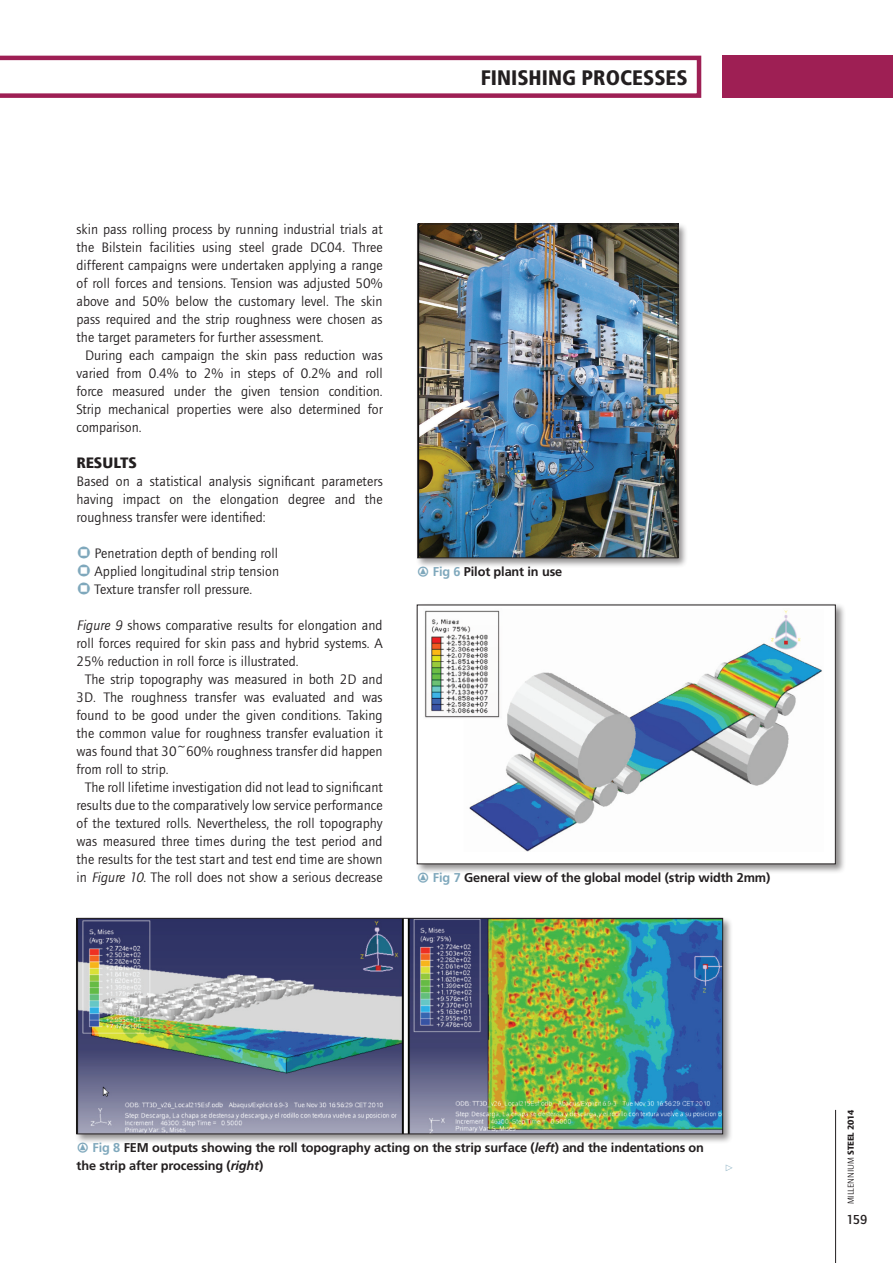
<style>
.page{position:relative;width:893px;height:1263px;background:#fff}
.page>*{position:absolute;margin:0;border:0;box-sizing:border-box;transform-origin:0 0}
.t1{font:900 condensed 21px "Frutiger";color:#231f20}
.t2{font:700 15.75px "Foundry Journal";letter-spacing:.005em;color:#231f20}
.t3{font:14.25px/18px "Foundry Journal";letter-spacing:.005em;color:#231f20;text-align:justify}
.t4{font:500 13.5px "Foundry Journal";color:#231f20}
.t5{font:700 12.75px/18px "Frutiger";letter-spacing:-.01em;color:#231f20}
.t6{font:9px "Foundry Journal";color:#231f20}
.t7{font:8.25px "Linotype Tapestry Triangle";color:#7fa8bc}
.s1{font-family:"Linotype Tapestry Circle";font-size:15px;color:#7fa8bc}
.s2{font-style:italic}
.s3{font-family:"Linotype Tapestry Circle";font-weight:400;color:#7fa8bc}
.s4{color:#7fa8bc}
.s5{font-weight:700}
</style>
<div class="page">
<div style="left:723px;top:56px;width:170px;height:42px;background:#9e1f54"></div>
<svg style="left:0;top:56px;width:701px;height:42px"></svg>
<hr style="left:835px;top:1110px;width:1px;height:153px;background:#231f20">
<div style="left:415px;top:603px;width:437px;height:277px;background:#231f20;opacity:.5"></div>
<div style="left:417px;top:605px;width:418px;height:259px;background:#fff"></div>
<img style="left:424px;top:610px;width:398px;height:242px">
<div style="left:74px;top:916px;width:665px;height:234px;background:#231f20;opacity:.5"></div>
<img style="left:79px;top:920px;width:642px;height:212px">
<div style="left:77px;top:918px;width:646px;height:216px;border:1px solid #231f20"></div>
<div style="left:415px;top:222px;width:280px;height:352px;background:#231f20;opacity:.5"></div>
<img style="left:419px;top:226px;width:257px;height:330px">
<div style="left:417px;top:224px;width:261px;height:334px;border:1px solid #231f20"></div>
<h1 class="t1" style="left:481px;top:65px;width:208px">FINISHING PROCESSES</h1>
<p class="t3" style="left:77px;top:221px;width:308px">skin pass rolling process by running industrial trials at</p>
<p class="t3" style="left:77px;top:239px;width:308px">the Bilstein facilities using steel grade DC04. Three</p>
<p class="t3" style="left:77px;top:257px;width:308px">different campaigns were undertaken applying a range</p>
<p class="t3" style="left:77px;top:275px;width:308px">of roll forces and tensions. Tension was adjusted 50%</p>
<p class="t3" style="left:77px;top:293px;width:308px">above and 50% below the customary level. The skin</p>
<p class="t3" style="left:77px;top:311px;width:308px">pass required and the strip roughness were chosen as</p>
<p class="t3" style="left:77px;top:329px;width:248px">the target parameters for further assessment.</p>
<p class="t3" style="left:85px;top:347px;width:299px">During each campaign the skin pass reduction was</p>
<p class="t3" style="left:77px;top:365px;width:308px">varied from 0.4% to 2% in steps of 0.2% and roll</p>
<p class="t3" style="left:77px;top:383px;width:308px">force measured under the given tension condition.</p>
<p class="t3" style="left:77px;top:401px;width:308px">Strip mechanical properties were also determined for</p>
<p class="t3" style="left:77px;top:419px;width:67px">comparison.</p>
<p class="t2" style="left:77px;top:453px;width:62px">RESULTS</p>
<p class="t3" style="left:77px;top:473px;width:308px">Based on a statistical analysis significant parameters having impact on the elongation degree and the roughness transfer were identified:</p>
<p class="t3" style="left:77px;top:545px;width:204px"><span class="s1">`</span> Penetration depth of bending roll <span class="s1">`</span> Applied longitudinal strip tension <span class="s1">`</span> Texture transfer roll pressure.</p>
<p class="t3" style="left:77px;top:617px;width:308px"><span class="s2">Figure 9</span> shows comparative results for elongation and</p>
<p class="t3" style="left:77px;top:635px;width:308px">roll forces required for skin pass and hybrid systems. A</p>
<p class="t3" style="left:77px;top:653px;width:224px">25% reduction in roll force is illustrated.</p>
<p class="t3" style="left:85px;top:671px;width:299px">The strip topography was measured in both 2D and</p>
<p class="t3" style="left:77px;top:689px;width:308px">3D. The roughness transfer was evaluated and was</p>
<p class="t3" style="left:77px;top:707px;width:308px">found to be good under the given conditions. Taking</p>
<p class="t3" style="left:77px;top:725px;width:308px">the common value for roughness transfer evaluation it</p>
<p class="t3" style="left:77px;top:743px;width:308px">was found that 30~60% roughness transfer did happen</p>
<p class="t3" style="left:77px;top:761px;width:93px">from roll to strip.</p>
<p class="t3" style="left:85px;top:779px;width:299px">The roll lifetime investigation did not lead to significant</p>
<p class="t3" style="left:77px;top:796px;width:308px">results due to the comparatively low service performance</p>
<p class="t3" style="left:77px;top:814px;width:308px">of the textured rolls. Nevertheless, the roll topography</p>
<p class="t3" style="left:77px;top:832px;width:308px">was measured three times during the test period and</p>
<p class="t3" style="left:77px;top:850px;width:308px">the results for the test start and test end time are shown</p>
<p class="t3" style="left:77px;top:868px;width:308px">in <span class="s2">Figure 10</span>. The roll does not show a serious decrease</p>
<p class="t5" style="left:417px;top:868px;width:355px"><span class="s3">R</span> <span class="s4">Fig 7</span> General view of the global model (strip width 2mm)</p>
<p class="t5" style="left:417px;top:562px;width:147px"><span class="s3">R</span> <span class="s4">Fig 6</span> Pilot plant in use</p>
<p class="t5" style="left:77px;top:1138px;width:629px"><span class="s3">R</span> <span class="s4">Fig 8</span> FEM outputs showing the roll topography acting on the strip surface (<span class="s2">left</span>) and the indentations on the strip after processing (<span class="s2">right</span>)</p>
<p class="t7" style="left:725px;top:1164px;width:10px">a</p>
<p class="t6" style="left:846px;top:1204px;width:96px;rotate:-90deg">MILLENNIUM <span class="s5">STEEL 2014</span></p>
<p class="t4" style="left:846px;top:1212px;width:23px">159</p>
</div>
